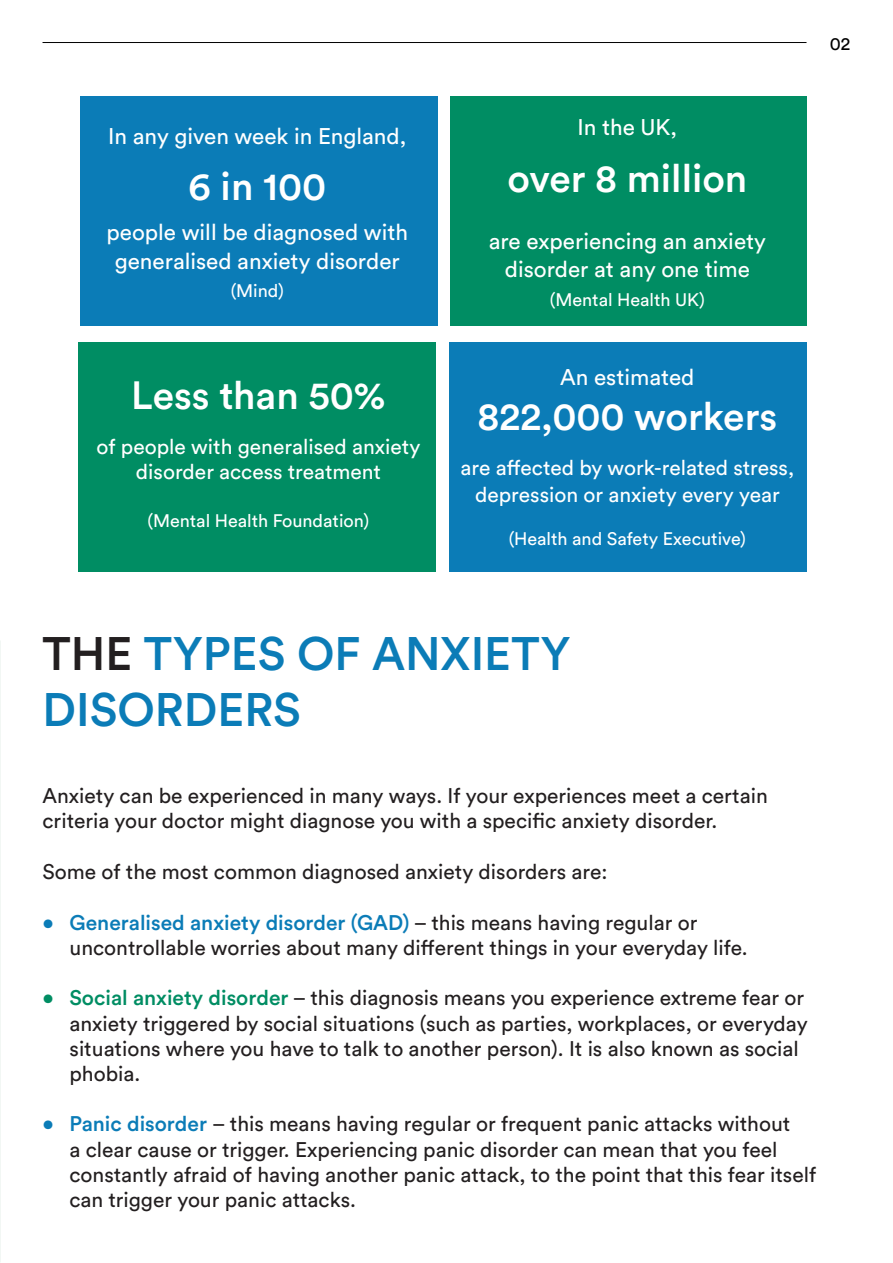
<style>
.page{position:relative;width:893px;height:1263px;background:#fff}
.page>*{position:absolute;margin:0;border:0;box-sizing:border-box;transform-origin:0 0}
.t1{font:500 46.5px/55.8px "Circular Std";color:#0b7cb7}
.t2{font:500 39px "Circular Std";color:#fff}
.t3{font:22.5px/28.5px "Circular Std";color:#fff;text-align:center}
.t4{font:21px/25.2px "Circular Std";color:#231f20}
.t5{font:21px/25.2px "Circular Std";color:#fff;text-align:center}
.t6{font:18px "Circular Std";color:#fff}
.t7{font:18px "Circular Std";color:#000}
.s1{color:#231f20}
.s2{font-weight:500;color:#0b7cb7}
.s3{font-weight:500;color:#008d63}
</style>
<div class="page">
<div style="left:450px;top:96px;width:356px;height:229px;background:#008d63"></div>
<div style="left:80px;top:96px;width:357px;height:229px;background:#0b7cb7"></div>
<hr style="left:43px;top:42px;width:763px;height:1px;background:#000">
<div style="left:78px;top:342px;width:358px;height:230px;background:#008d63"></div>
<div style="left:449px;top:342px;width:357px;height:230px;background:#0b7cb7"></div>
<p class="t3" style="left:108px;top:122px;width:300px">In any given week in England,</p>
<p class="t2" style="left:188px;top:162px;width:139px">6 in 100</p>
<p class="t3" style="left:106px;top:218px;width:303px">people will be diagnosed with generalised anxiety disorder</p>
<p class="t6" style="left:231px;top:280px;width:55px">(Mind)</p>
<p class="t2" style="left:131px;top:370px;width:256px">Less than 50%</p>
<p class="t5" style="left:97px;top:433px;width:325px">of people with generalised anxiety disorder access treatment</p>
<p class="t6" style="left:148px;top:510px;width:223px">(Mental Health Foundation)</p>
<p class="t3" style="left:577px;top:112px;width:101px">In the UK,</p>
<p class="t2" style="left:507px;top:153px;width:241px">over 8 million</p>
<p class="t3" style="left:489px;top:226px;width:279px">are experiencing an anxiety</p>
<p class="t3" style="left:505px;top:255px;width:246px">disorder at any one time</p>
<p class="t6" style="left:550px;top:288px;width:156px">(Mental Health UK)</p>
<p class="t3" style="left:560px;top:362px;width:136px">An estimated</p>
<p class="t2" style="left:477px;top:391px;width:302px">822,000 workers</p>
<p class="t5" style="left:460px;top:453px;width:335px;line-height:27px">are affected by work-related stress, depression or anxiety every year</p>
<p class="t6" style="left:509px;top:527px;width:239px">(Health and Safety Executive)</p>
<p class="t7" style="left:830px;top:33px;width:22px">02</p>
<p class="t1" style="left:43px;top:625px;width:529px"><span class="s1">THE</span> TYPES OF ANXIETY<br>DISORDERS</p>
<p class="t4" style="left:43px;top:782px;width:727px">Anxiety can be experienced in many ways. If your experiences meet a certain criteria your doctor might diagnose you with a specific anxiety disorder.</p>
<p class="t4" style="left:43px;top:859px;width:566px">Some of the most common diagnosed anxiety disorders are:</p>
<p class="t4" style="left:70px;top:909px;width:680px;text-indent:-27px"><span class="s2">• Generalised anxiety disorder (GAD)</span> – this means having regular or uncontrollable worries about many different things in your everyday life.</p>
<p class="t4" style="left:70px;top:985px;width:740px;text-indent:-27px"><span class="s3">• Social anxiety disorder</span> – this diagnosis means you experience extreme fear or anxiety triggered by social situations (such as parties, workplaces, or everyday situations where you have to talk to another person). It is also known as social phobia.</p>
<p class="t4" style="left:70px;top:1111px;width:748px;text-indent:-27px"><span class="s2">• Panic disorder</span> – this means having regular or frequent panic attacks without<br>a clear cause or trigger. Experiencing panic disorder can mean that you feel constantly afraid of having another panic attack, to the point that this fear itself can trigger your panic attacks.</p>
</div>
